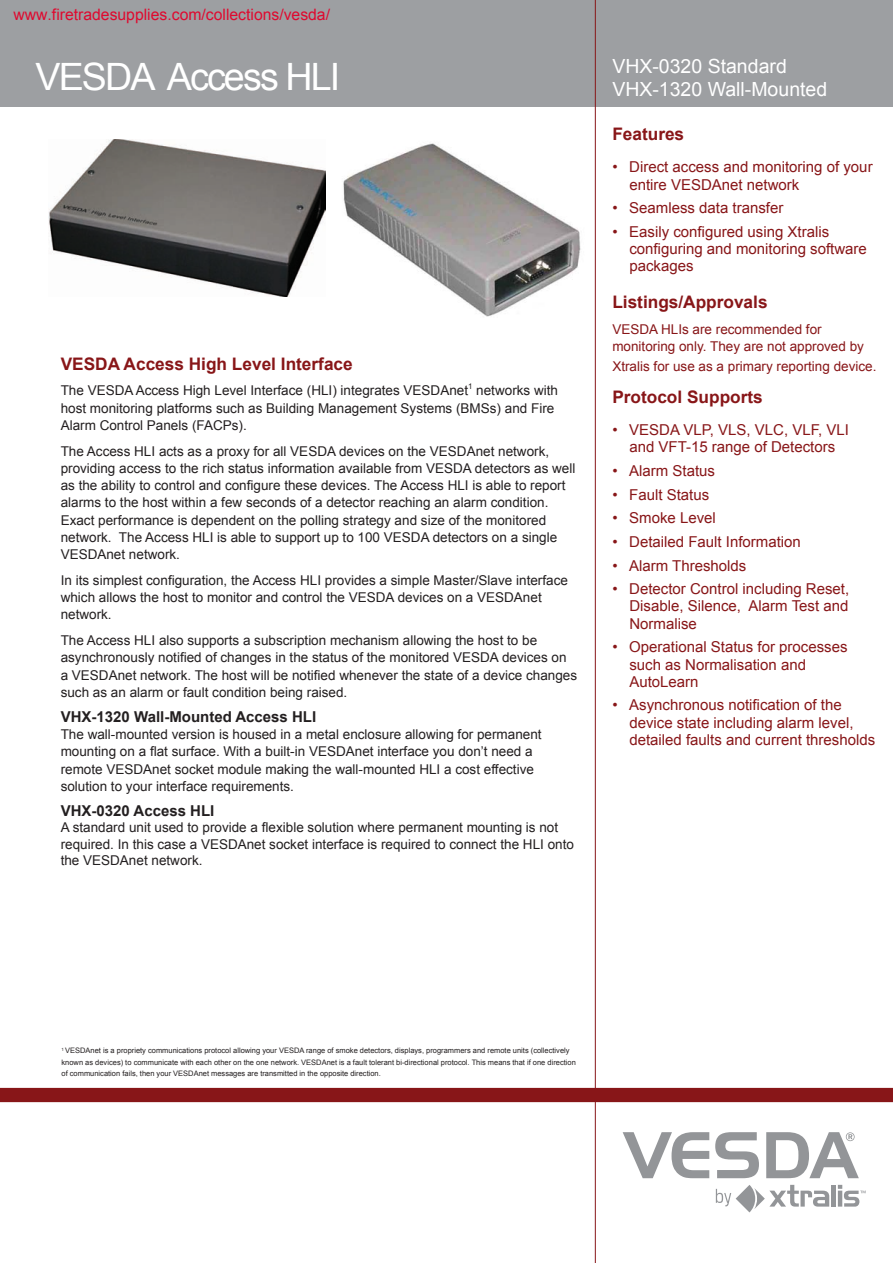
<style>
.page{position:relative;width:893px;height:1263px;background:#fff}
.page>*{position:absolute;margin:0;border:0;box-sizing:border-box;transform-origin:0 0}
.t1{font:37.65px "Arial";letter-spacing:-.05em;color:#fff}
.t2{font:19.5px/22.5px "Arial";color:#fff}
.t3{font:700 17.25px "Arial";color:#881618}
.t4{font:15.75px "Arial";color:#df092f}
.t5{font:15px/17.2px "Arial";color:#881618}
.t6{font:700 15px "Arial";color:#231f20}
.t7{font:13.5px/17.2px "Arial";color:#231f20}
.t8{font:13.5px/17.2px "Arial";color:#881618}
.t9{font:7.5px/11.2px "Arial";color:#231f20}
</style>
<div class="page">
<div style="left:0;top:0;width:893px;height:106px;background:#9d9fa2"></div>
<hr style="left:595px;top:0;width:1px;height:1263px;background:#881618">
<div style="left:0;top:1088px;width:893px;height:14px;background:#881618"></div>
<img style="left:343px;top:143px;width:238px;height:174px">
<svg style="left:623px;top:1132px;width:86px;height:46px"></svg>
<svg style="left:715px;top:1132px;width:44px;height:46px"></svg>
<svg style="left:766px;top:1132px;width:93px;height:46px"></svg>
<div style="left:831px;top:1185px;width:5px;height:21px;background:#939598"></div>
<svg style="left:716px;top:1185px;width:113px;height:27px"></svg>
<svg style="left:838px;top:1185px;width:28px;height:21px"></svg>
<img style="left:49px;top:139px;width:276px;height:158px">
<p class="t4" style="left:14px;top:6px;width:318px">www.firetradesupplies.com/collections/vesda/</p>
<h1 class="t1" style="left:36px;top:52px;width:306px">VESDA Access HLI</h1>
<p class="t3" style="left:61px;top:352px;width:294px">VESDA Access High Level Interface</p>
<p class="t7" style="left:61px;top:382px;width:499px">The VESDA Access High Level Interface (HLI) integrates VESDAnet<sup>1</sup> networks with host monitoring platforms such as Building Management Systems (BMSs) and Fire<br>Alarm Control Panels (FACPs).</p>
<p class="t7" style="left:61px;top:442px;width:516px">The Access HLI acts as a proxy for all VESDA devices on the VESDAnet network, providing access to the rich status information available from VESDA detectors as well as the ability to control and configure these devices. The Access HLI is able to report alarms to the host within a few seconds of a detector reaching an alarm condition.<br>Exact performance is dependent on the polling strategy and size of the monitored network. The Access HLI is able to support up to 100 VESDA detectors on a single VESDAnet network.</p>
<p class="t7" style="left:61px;top:572px;width:509px">In its simplest configuration, the Access HLI provides a simple Master/Slave interface which allows the host to monitor and control the VESDA devices on a VESDAnet network.</p>
<p class="t7" style="left:61px;top:632px;width:518px">The Access HLI also supports a subscription mechanism allowing the host to be asynchronously notified of changes in the status of the monitored VESDA devices on a VESDAnet network. The host will be notified whenever the state of a device changes such as an alarm or fault condition being raised.</p>
<p class="t6" style="left:61px;top:707px;width:257px">VHX-1320 Wall-Mounted Access HLI</p>
<p class="t7" style="left:61px;top:726px;width:482px">The wall-mounted version is housed in a metal enclosure allowing for permanent mounting on a flat surface. With a built-in VESDAnet interface you don’t need a remote VESDAnet socket module making the wall-mounted HLI a cost effective solution to your interface requirements.</p>
<p class="t6" style="left:61px;top:801px;width:155px">VHX-0320 Access HLI</p>
<p class="t7" style="left:61px;top:819px;width:515px;line-height:16.5px">A standard unit used to provide a flexible solution where permanent mounting is not required. In this case a VESDAnet socket interface is required to connect the HLI onto the VESDAnet network.</p>
<h2 class="t2" style="left:612px;top:55px;width:216px">VHX-0320 Standard<br>VHX-1320 Wall-Mounted</h2>
<p class="t3" style="left:612px;top:123px;width:73px">Features</p>
<p class="t5" style="left:629px;top:159px;width:245px;text-indent:-17px">• Direct access and monitoring of your entire VESDAnet network</p>
<p class="t5" style="left:612px;top:199px;width:173px">• Seamless data transfer</p>
<p class="t5" style="left:629px;top:223px;width:239px;text-indent:-17px">• Easily configured using Xtralis configuring and monitoring software packages</p>
<p class="t3" style="left:612px;top:291px;width:157px">Listings/Approvals</p>
<p class="t8" style="left:612px;top:321px;width:253px">VESDA HLIs are recommended for monitoring only. They are not approved by</p>
<p class="t8" style="left:612px;top:358px;width:266px">Xtralis for use as a primary reporting device.</p>
<p class="t3" style="left:612px;top:386px;width:152px">Protocol Supports</p>
<p class="t5" style="left:612px;top:421px;width:238px;text-align:center">• VESDA VLP, VLS, VLC, VLF, VLI and VFT-15 range of Detectors</p>
<p class="t5" style="left:612px;top:462px;width:104px">• Alarm Status</p>
<p class="t5" style="left:612px;top:486px;width:98px">• Fault Status</p>
<p class="t5" style="left:612px;top:510px;width:105px">• Smoke Level</p>
<p class="t5" style="left:612px;top:533px;width:190px">• Detailed Fault Information</p>
<p class="t5" style="left:612px;top:557px;width:136px">• Alarm Thresholds</p>
<p class="t5" style="left:629px;top:580px;width:221px;text-align:justify;text-indent:-17px">• Detector Control including Reset, Disable, Silence, Alarm Test and Normalise</p>
<p class="t5" style="left:629px;top:639px;width:220px;text-indent:-17px">• Operational Status for processes such as Normalisation and<br>AutoLearn</p>
<p class="t5" style="left:629px;top:697px;width:247px;text-indent:-17px">• Asynchronous notification of the device state including alarm level, detailed faults and current thresholds</p>
<p class="t9" style="left:62px;top:1045px;width:516px"><sup>1</sup> VESDAnet is a propriety communications protocol allowing your VESDA range of smoke detectors, displays, programmers and remote units (collectively known as devices) to communicate with each other on the one network. VESDAnet is a fault tolerant bi-directional protocol. This means that if one direction of communication fails, then your VESDAnet messages are transmitted in the opposite direction.</p>
</div>
